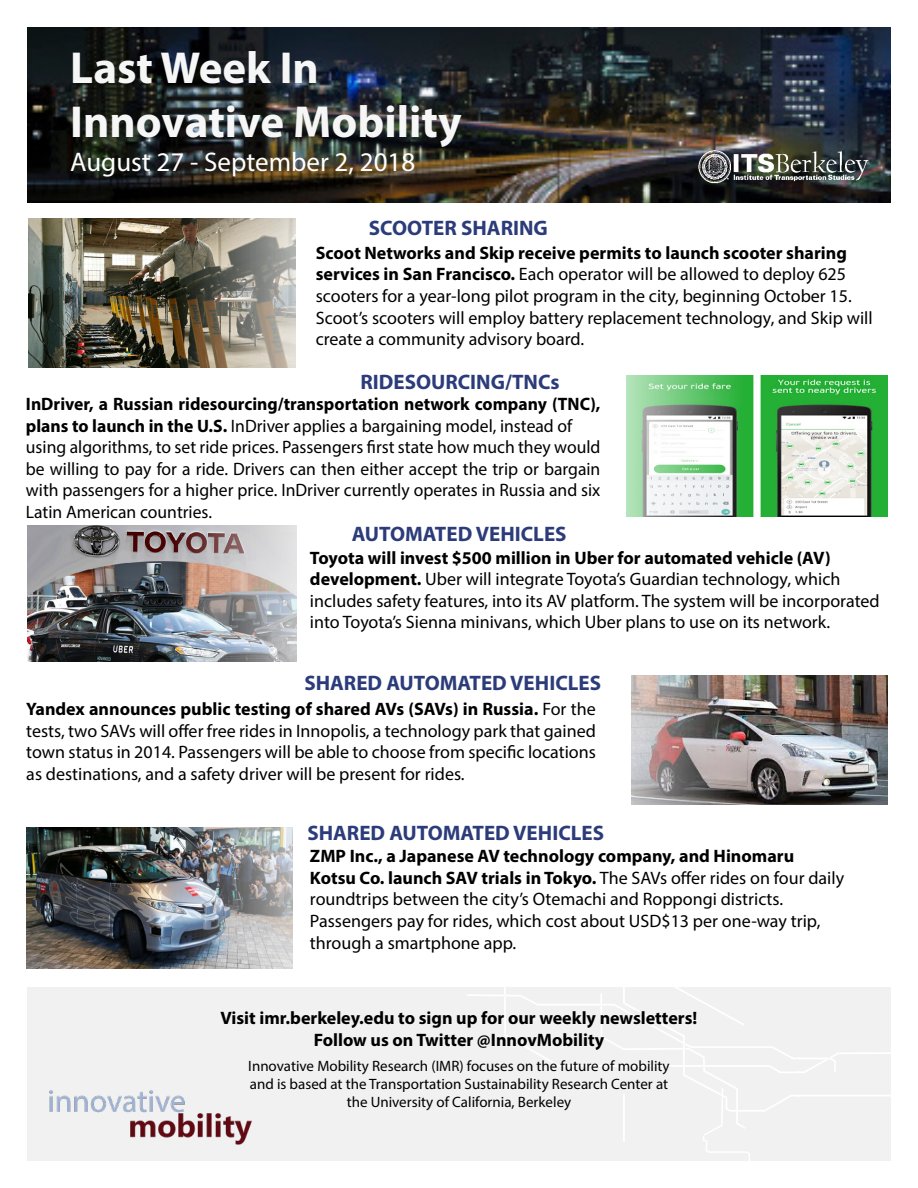
<style>
.page{position:relative;width:918px;height:1188px;background:#fff}
.page>*{position:absolute;margin:0;border:0;box-sizing:border-box;transform-origin:0 0}
.t1{font:700 45px/54px "Myriad Pro";color:#f6f6f6}
.t2{font:27px "Myriad Pro";color:#fff}
.t3{font:700 21px "Myriad Pro";color:#2c3c7a}
.t4{font:18px/21.6px "Myriad Pro";color:#000}
.t5{font:700 18px/21.6px "Myriad Pro";color:#000;text-align:center}
.t6{font:15px/18px "Myriad Pro";color:#000;text-align:center}
.s1{font-weight:700}
</style>
<div class="page">
<img style="left:27px;top:27px;width:864px;height:176px">
<img style="left:631px;top:676px;width:256px;height:128px">
<div style="left:27px;top:988px;width:864px;height:173px;background:#f1f1f1"></div>
<img style="left:49px;top:1090px;width:203px;height:55px">
<img style="left:27px;top:526px;width:270px;height:136px">
<img style="left:28px;top:218px;width:267px;height:150px">
<img style="left:626px;top:376px;width:262px;height:140px">
<svg style="left:467px;top:987px;width:424px;height:174px"></svg>
<hr style="left:623px;top:1094px;width:2px;height:48px;background:#fff">
<img style="left:689px;top:141px;width:190px;height:58px">
<img style="left:26px;top:828px;width:266px;height:141px">
<h1 class="t1" style="left:70px;top:39px;width:393px">Last Week In<br>Innovative Mobility</h1>
<h2 class="t2" style="left:70px;top:145px;width:347px">August 27 - September 2, 2018</h2>
<p class="t3" style="left:369px;top:215px;width:180px">SCOOTER SHARING</p>
<p class="t4" style="left:316px;top:242px;width:558px"><span class="s1">Scoot Networks and Skip receive permits to launch scooter sharing services in San Francisco.</span> Each operator will be allowed to deploy 625 scooters for a year-long pilot program in the city, beginning October 15.<br>Scoot’s scooters will employ battery replacement technology, and Skip will create a community advisory board.</p>
<p class="t3" style="left:360px;top:368px;width:201px">RIDESOURCING/TNCs</p>
<p class="t4" style="left:26px;top:393px;width:576px"><span class="s1">InDriver, a Russian ridesourcing/transportation network company (TNC), plans to launch in the U.S.</span> InDriver applies a bargaining model, instead of using algorithms, to set ride prices. Passengers first state how much they would be willing to pay for a ride. Drivers can then either accept the trip or bargain with passengers for a higher price. InDriver currently operates in Russia and six Latin American countries.</p>
<p class="t3" style="left:352px;top:521px;width:216px">AUTOMATED VEHICLES</p>
<p class="t4" style="left:310px;top:547px;width:571px"><span class="s1">Toyota will invest $500 million in Uber for automated vehicle (AV) development.</span> Uber will integrate Toyota’s Guardian technology, which includes safety features, into its AV platform. The system will be incorporated into Toyota’s Sienna minivans, which Uber plans to use on its network.</p>
<p class="t3" style="left:304px;top:669px;width:298px">SHARED AUTOMATED VEHICLES</p>
<p class="t4" style="left:26px;top:698px;width:571px;text-align:justify"><span class="s1">Yandex announces public testing of shared AVs (SAVs) in Russia.</span> For the tests, two SAVs will offer free rides in Innopolis, a technology park that gained town status in 2014. Passengers will be able to choose from specific locations as destinations, and a safety driver will be present for rides.</p>
<p class="t3" style="left:307px;top:819px;width:298px">SHARED AUTOMATED VEHICLES</p>
<p class="t4" style="left:310px;top:845px;width:536px"><span class="s1">ZMP Inc., a Japanese AV technology company, and Hinomaru Kotsu Co. launch SAV trials in Tokyo.</span> The SAVs offer rides on four daily roundtrips between the city’s Otemachi and Roppongi districts.<br>Passengers pay for rides, which cost about USD$13 per one-way trip, through a smartphone app.</p>
<p class="t5" style="left:221px;top:1007px;width:478px">Visit imr.berkeley.edu to sign up for our weekly newsletters!<br>Follow us on Twitter @InnovMobility</p>
<p class="t6" style="left:248px;top:1057px;width:423px">Innovative Mobility Research (IMR) focuses on the future of mobility and is based at the Transportation Sustainability Research Center at the University of California, Berkeley</p>
</div>
